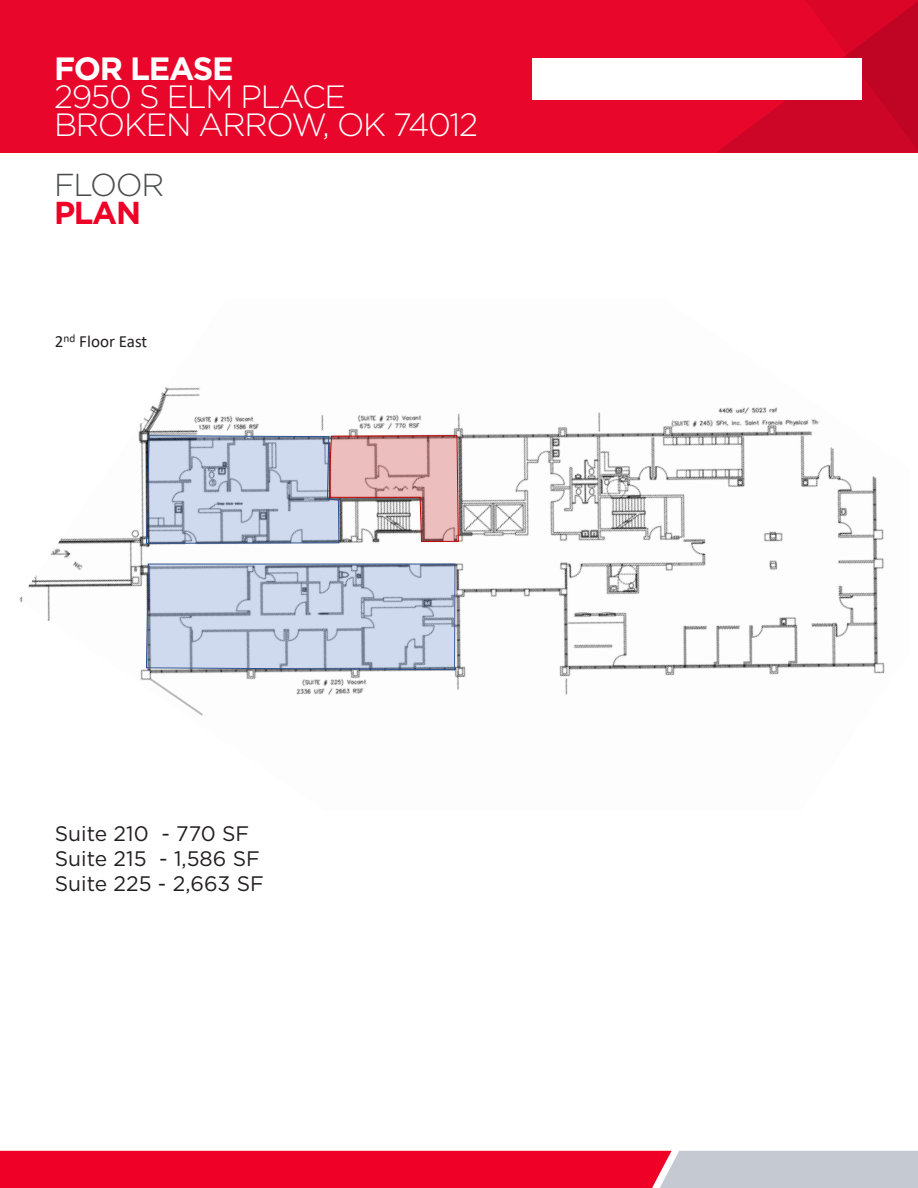
<style>
.page{position:relative;width:918px;height:1188px;background:#fff}
.page>*{position:absolute;margin:0;border:0;box-sizing:border-box;transform-origin:0 0}
.t1{font:300 32.25px "Gotham";letter-spacing:-.04em;color:#fff}
.t2{font:700 32.25px "Gotham";letter-spacing:-.04em;color:#fff}
.t3{font:300 31.65px "Gotham";letter-spacing:-.04em;color:#4b4c4d}
.t4{font:700 31.65px "Gotham";color:#ef0027}
.t5{font:21px "Gotham";color:#231f20}
.t6{font:17.1px "Calibri";color:#231f20}
</style>
<div class="page">
<div style="left:0;top:0;width:918px;height:152px;background:#e9062b"></div>
<svg style="left:803px;top:0;width:115px;height:153px"></svg>
<svg style="left:0;top:1151px;width:918px;height:37px;background:#e33856"></svg>
<div style="left:532px;top:58px;width:330px;height:41px;background:#fff"></div>
<img style="left:19px;top:387px;width:866px;height:329px">
<svg style="left:145px;top:563px;width:311px;height:108px;background:#bdc9dd"></svg>
<svg style="left:145px;top:435px;width:314px;height:109px;background:#c6beca"></svg>
<p class="t2" style="left:54px;top:47px;width:181px">FOR LEASE</p>
<p class="t1" style="left:54px;top:76px;width:294px">2950 S ELM PLACE</p>
<p class="t1" style="left:54px;top:105px;width:426px">BROKEN ARROW, OK 74012</p>
<p class="t3" style="left:54px;top:165px;width:112px">FLOOR</p>
<p class="t4" style="left:54px;top:192px;width:89px">PLAN</p>
<p class="t6" style="left:55px;top:330px;width:94px">2<sup>nd</sup> Floor East</p>
<p class="t5" style="left:55px;top:820px;width:196px">Suite 210 - 770 SF</p>
<p class="t5" style="left:55px;top:845px;width:207px">Suite 215 - 1,586 SF</p>
<p class="t5" style="left:55px;top:870px;width:211px">Suite 225 - 2,663 SF</p>
</div>
